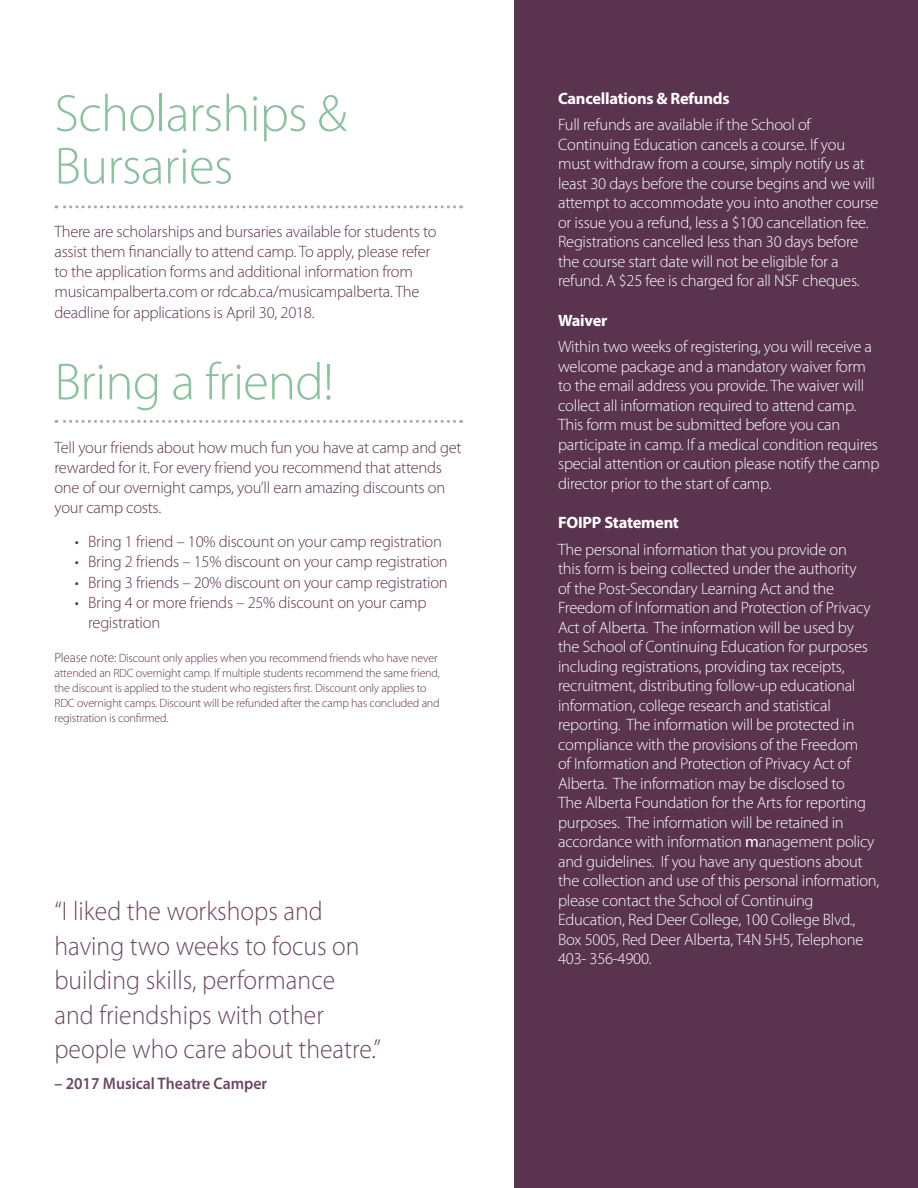
<style>
.page{position:relative;width:918px;height:1188px;background:#fff}
.page>*{position:absolute;margin:0;border:0;box-sizing:border-box;transform-origin:0 0}
.t1{font:300 52.5px/52.5px "Myriad Pro";letter-spacing:-.015em;color:#8cc09f}
.t2{font:300 27px/34.5px "Myriad Pro";color:#5a334f;scale:.95 1}
.t3{font:600 16.65px "Myriad Pro";color:#5a334f;scale:.95 1}
.t4{font:300 16.5px/19.5px "Myriad Pro";letter-spacing:-.015em;color:#fff}
.t5{font:300 16.5px/20.2px "Myriad Pro";letter-spacing:-.015em;color:#5a334f}
.t6{font:700 16.5px "Myriad Pro";letter-spacing:-.015em;color:#fff}
.t7{font:300 12px/15px "Myriad Pro";letter-spacing:-.015em;color:#5a334f}
.s1{font-size:13.5px}
.s2{font-weight:400}
</style>
<div class="page">
<div style="left:515px;top:0;width:403px;height:1188px;background:#5a334f"></div>
<svg style="left:56px;top:205px;width:399px;height:3px"></svg>
<svg style="left:56px;top:420px;width:399px;height:3px"></svg>
<h1 class="t1" style="left:54px;top:87px;width:294px">Scholarships &amp;<br>Bursaries</h1>
<p class="t5" style="left:54px;top:221px;width:384px">There are scholarships and bursaries available for students to assist them financially to attend camp. To apply, please refer to the application forms and additional information from musicampalberta.com or rdc.ab.ca/musicampalberta. The deadline for applications is April 30, 2018.</p>
<h1 class="t1" style="left:54px;top:355px;width:281px">Bring a friend!</h1>
<p class="t5" style="left:54px;top:437px;width:409px">Tell your friends about how much fun you have at camp and get rewarded for it. For every friend you recommend that attends one of our overnight camps, you’ll earn amazing discounts on your camp costs.</p>
<p class="t5" style="left:75px;top:531px;width:369px">• Bring 1 friend – 10% discount on your camp registration</p>
<p class="t5" style="left:75px;top:551px;width:375px">• Bring 2 friends – 15% discount on your camp registration</p>
<p class="t5" style="left:75px;top:572px;width:375px">• Bring 3 friends – 20% discount on your camp registration</p>
<p class="t5" style="left:88px;top:592px;width:340px;text-indent:-13px">• Bring 4 or more friends – 25% discount on your camp registration</p>
<p class="t7" style="left:54px;top:650px;width:387px"><span class="s1">Please note:</span> Discount only applies when you recommend friends who have never attended an RDC overnight camp. If multiple students recommend the same friend, the discount is applied to the student who registers first. Discount only applies to RDC overnight camps. Discount will be refunded after the camp has concluded and registration is confirmed.</p>
<h2 class="t2" style="left:54px;top:893px;width:345px">“I liked the workshops and having two weeks to focus on building skills, performance and friendships with other people who care about theatre.”</h2>
<p class="t3" style="left:54px;top:1073px;width:226px">– 2017 Musical Theatre Camper</p>
<p class="t6" style="left:558px;top:88px;width:173px">Cancellations &amp; Refunds</p>
<p class="t4" style="left:558px;top:115px;width:322px">Full refunds are available if the School of Continuing Education cancels a course. If you must withdraw from a course, simply notify us at least 30 days before the course begins and we will attempt to accommodate you into another course or issue you a refund, less a $100 cancellation fee.<br>Registrations cancelled less than 30 days before the course start date will not be eligible for a refund. A $25 fee is charged for all NSF cheques.</p>
<p class="t6" style="left:558px;top:310px;width:51px">Waiver</p>
<p class="t4" style="left:558px;top:337px;width:323px">Within two weeks of registering, you will receive a welcome package and a mandatory waiver form to the email address you provide. The waiver will collect all information required to attend camp.<br>This form must be submitted before you can participate in camp. If a medical condition requires special attention or caution please notify the camp director prior to the start of camp.</p>
<p class="t6" style="left:558px;top:512px;width:122px">FOIPP Statement</p>
<p class="t4" style="left:558px;top:539px;width:323px">The personal information that you provide on<br>this form is being collected under the authority<br>of the Post-Secondary Learning Act and the Freedom of Information and Protection of Privacy Act of Alberta. The information will be used by the School of Continuing Education for purposes including registrations, providing tax receipts, recruitment, distributing follow-up educational information, college research and statistical reporting. The information will be protected in compliance with the provisions of the Freedom<br>of Information and Protection of Privacy Act of Alberta. The information may be disclosed to<br>The Alberta Foundation for the Arts for reporting purposes. The information will be retained in accordance with information <span class="s2">m</span>anagement policy and guidelines. If you have any questions about the collection and use of this personal information, please contact the School of Continuing Education, Red Deer College, 100 College Blvd., Box 5005, Red Deer Alberta, T4N 5H5, Telephone 403- 356-4900.</p>
</div>
